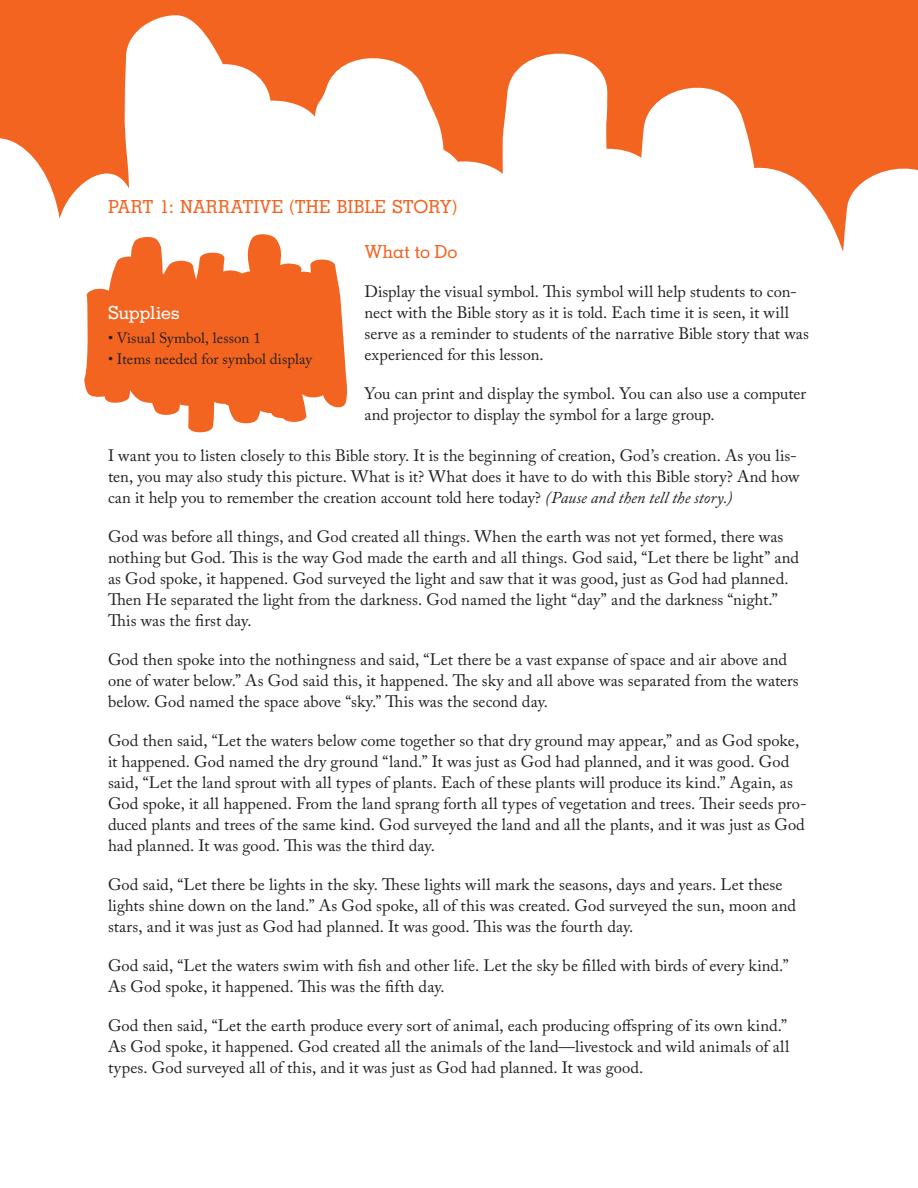
<style>
.page{position:relative;width:918px;height:1188px;background:#fff}
.page>*{position:absolute;margin:0;border:0;box-sizing:border-box;transform-origin:0 0}
.large_sidehd{font:500 18px "Memphis";letter-spacing:.005em;color:#f36421}
.small_color_sidehd{font:500 18px "Memphis";letter-spacing:-.005em;color:#f36421}
.reverse_sidehd{font:500 18px "Memphis";letter-spacing:-.02em;color:#fff}
.body{font:16.5px/21px "Adobe Caslon Pro";letter-spacing:.005em;color:#231f20}
.supplies_bullet{font:15px "Adobe Caslon Pro";letter-spacing:.005em;color:#231f20}
.s1{font-style:italic}
</style>
<div class="page">
<div style="left:0;top:0;width:918px;height:251px;background:#f36421"></div>
<svg style="left:0;top:15px;width:918px;height:236px;fill:#fff"></svg>
<svg style="left:84px;top:232px;width:264px;height:201px;fill:#f36421"></svg>
<p class="large_sidehd" style="left:108px;top:196px;width:351px">PART 1: NARRATIVE (THE BIBLE STORY)</p>
<p class="small_color_sidehd" style="left:364px;top:241px;width:95px">What to Do</p>
<p class="body" style="left:364px;top:281px;width:446px">Display the visual symbol. This symbol will help students to con&shy;nect with the Bible story as it is told. Each time it is seen, it will serve as a reminder to students of the narrative Bible story that was experienced for this lesson.</p>
<p class="body" style="left:364px;top:383px;width:443px">You can print and display the symbol. You can also use a computer and projector to display the symbol for a large group.</p>
<p class="body" style="left:108px;top:445px;width:693px">I want you to listen closely to this Bible story. It is the beginning of creation, God’s creation. As you lis&shy;ten, you may also study this picture. What is it? What does it have to do with this Bible story? And how can it help you to remember the creation account told here today? <span class="s1">(Pause and then tell the story.)</span></p>
<p class="body" style="left:108px;top:526px;width:693px">God was before all things, and God created all things. When the earth was not yet formed, there was nothing but God. This is the way God made the earth and all things. God said, “Let there be light” and as God spoke, it happened. God surveyed the light and saw that it was good, just as God had planned.<br>Then He separated the light from the darkness. God named the light “day” and the darkness “night.” This was the first day.</p>
<p class="body" style="left:108px;top:649px;width:692px">God then spoke into the nothingness and said, “Let there be a vast expanse of space and air above and one of water below.” As God said this, it happened. The sky and all above was separated from the waters below. God named the space above “sky.” This was the second day.</p>
<p class="body" style="left:108px;top:730px;width:700px">God then said, “Let the waters below come together so that dry ground may appear,” and as God spoke, it happened. God named the dry ground “land.” It was just as God had planned, and it was good. God said, “Let the land sprout with all types of plants. Each of these plants will produce its kind.” Again, as God spoke, it all happened. From the land sprang forth all types of vegetation and trees. Their seeds pro&shy;duced plants and trees of the same kind. God surveyed the land and all the plants, and it was just as God had planned. It was good. This was the third day.</p>
<p class="body" style="left:108px;top:874px;width:689px">God said, “Let there be lights in the sky. These lights will mark the seasons, days and years. Let these lights shine down on the land.” As God spoke, all of this was created. God surveyed the sun, moon and stars, and it was just as God had planned. It was good. This was the fourth day.</p>
<p class="body" style="left:108px;top:955px;width:682px">God said, “Let the waters swim with fish and other life. Let the sky be filled with birds of every kind.”<br>As God spoke, it happened. This was the fifth day.</p>
<p class="body" style="left:108px;top:1015px;width:683px">God then said, “Let the earth produce every sort of animal, each producing offspring of its own kind.”<br>As God spoke, it happened. God created all the animals of the land—livestock and wild animals of all types. God surveyed all of this, and it was just as God had planned. It was good.</p>
<p class="reverse_sidehd" style="left:108px;top:301px;width:73px">Supplies</p>
<p class="supplies_bullet" style="left:108px;top:329px;width:154px">• Visual Symbol, lesson 1</p>
<p class="supplies_bullet" style="left:108px;top:350px;width:206px">• Items needed for symbol display</p>
</div>
